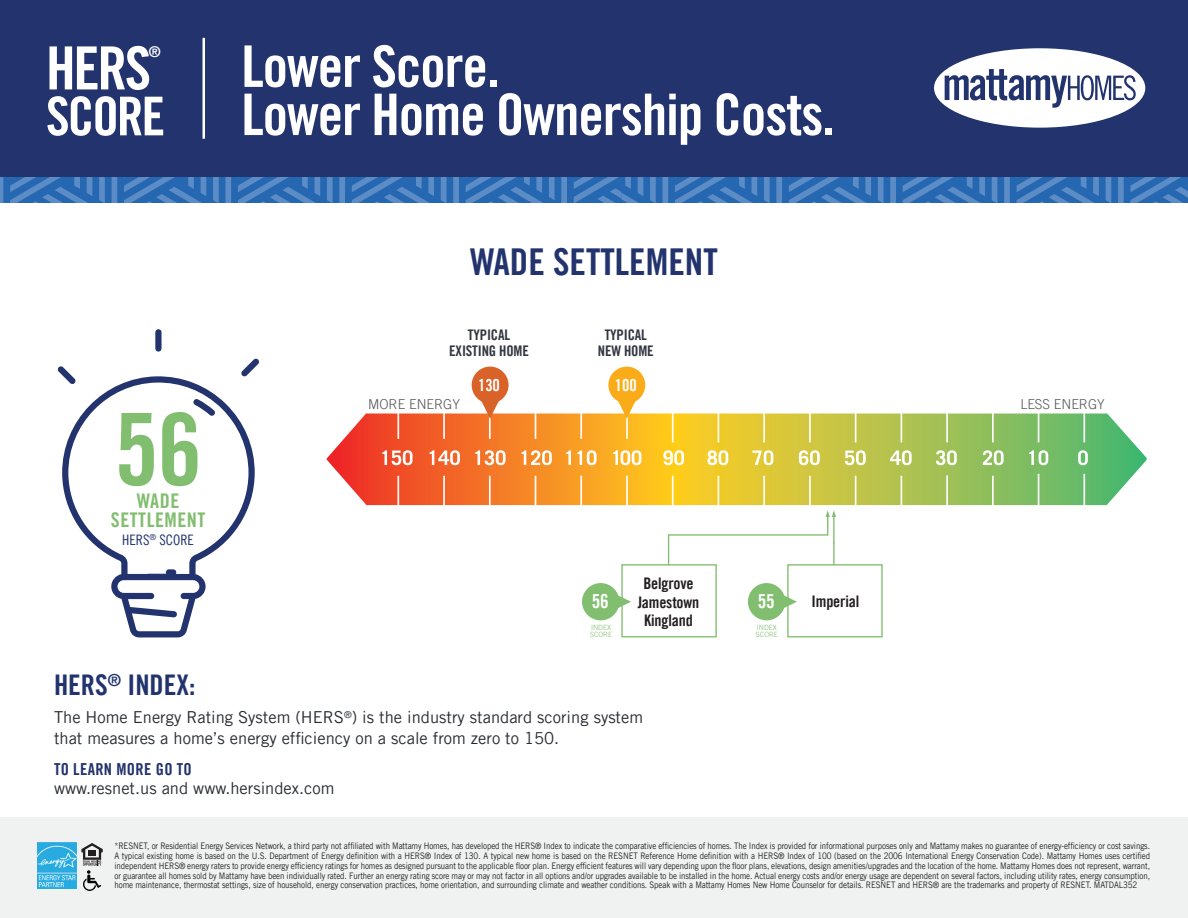
<style>
.page{position:relative;width:1188px;height:918px;background:#fff}
.page>*{position:absolute;margin:0;border:0;box-sizing:border-box;transform-origin:0 0}
.t1{font:100.05px "Trade Gothic LT Pro Bd Cn 20";color:#82be6f}
.t2{font:59.55px "Trade Gothic LT Pro Bd Cn 20";color:#fff}
.t3{font:57.3px/48.2px "Trade Gothic LT Pro Bd Cn 20";letter-spacing:-.02em;color:#fff}
.t4{font:53.55px "Trade Gothic LT Pro Bd Cn 20";letter-spacing:-.04em;color:#fff}
.t5{font:37.05px "Trade Gothic LT Pro Bd Cn 20";color:#22336d}
.t6{font:28.5px "Trade Gothic LT Pro Bd Cn 20";color:#22336d}
.t7{font:20.25px/19.2px "Trade Gothic LT Pro Bd Cn 20";letter-spacing:.025em;color:#82be6f;text-align:center}
.t8{font:19.35px "Trade Gothic LT Pro Bd Cn 20";color:#fff}
.t9{font:16.5px/21px "Trade Gothic LT Pro";color:#282c31}
.t10{font:16.5px "Trade Gothic LT Pro Bd Cn 20";letter-spacing:.02em;color:#22336d}
.t11{font:16.5px "Trade Gothic LT Pro Bd Cn 20";letter-spacing:-.01em;color:#fff}
.t12{font:15.9px/18px "Trade Gothic LT Pro Bd Cn 20";letter-spacing:-.01em;color:#231f20;text-align:center}
.t13{font:14.85px "Trade Gothic LT Pro Bd Cn 20";color:#fff}
.t14{font:14.7px/15.9px "Trade Gothic LT Pro Bd Cn 20";letter-spacing:-.01em;color:#323640;text-align:center}
.t15{font:14.4px "Trade Gothic LT Pro Cn 18";color:#22336d}
.t16{font:300 13.65px "Trade Gothic LT Pro";color:#55565a}
.t17{font:9px/9.8px "Trade Gothic LT Pro";letter-spacing:-.01em;color:#231f20;text-align:justify;scale:.88 1}
.t18{font:300 7.2px/7.2px "Trade Gothic LT Pro";color:#82be6f}
</style>
<div class="page">
<svg style="left:62px;top:376px;width:193px;height:261px"></svg>
<div style="left:155px;top:329px;width:7px;height:23px;background:#22336d;border-radius:3px"></div>
<svg style="left:58px;top:366px;width:18px;height:18px"></svg>
<svg style="left:241px;top:358px;width:18px;height:18px"></svg>
<div style="left:0;top:817px;width:1188px;height:101px;background:#f0f2f2"></div>
<svg style="left:81px;top:843px;width:22px;height:48px"></svg>
<img style="left:38px;top:843px;width:38px;height:45px">
<svg style="left:327px;top:414px;width:820px;height:91px"></svg>
<hr style="left:397px;top:476px;width:2px;height:29px;background:#fff">
<hr style="left:397px;top:413px;width:2px;height:26px;background:#fff">
<hr style="left:443px;top:413px;width:2px;height:26px;background:#fff">
<hr style="left:489px;top:413px;width:2px;height:26px;background:#fff">
<svg style="left:535px;top:414px;width:1px;height:25px"></svg>
<hr style="left:580px;top:413px;width:2px;height:26px;background:#fff">
<hr style="left:626px;top:413px;width:2px;height:26px;background:#fff">
<hr style="left:672px;top:413px;width:2px;height:29px;background:#fff">
<svg style="left:718px;top:414px;width:1px;height:28px"></svg>
<hr style="left:763px;top:413px;width:2px;height:29px;background:#fff">
<hr style="left:809px;top:413px;width:2px;height:29px;background:#fff">
<svg style="left:855px;top:414px;width:1px;height:28px"></svg>
<svg style="left:901px;top:414px;width:1px;height:28px"></svg>
<hr style="left:946px;top:413px;width:2px;height:29px;background:#fff">
<hr style="left:992px;top:413px;width:2px;height:29px;background:#fff">
<svg style="left:1038px;top:414px;width:1px;height:28px"></svg>
<hr style="left:1083px;top:413px;width:2px;height:29px;background:#fff">
<hr style="left:443px;top:476px;width:2px;height:29px;background:#fff">
<hr style="left:489px;top:476px;width:2px;height:29px;background:#fff">
<svg style="left:535px;top:476px;width:1px;height:29px"></svg>
<hr style="left:580px;top:476px;width:2px;height:29px;background:#fff">
<hr style="left:626px;top:476px;width:2px;height:29px;background:#fff">
<hr style="left:672px;top:476px;width:2px;height:29px;background:#fff">
<svg style="left:718px;top:476px;width:1px;height:29px"></svg>
<hr style="left:763px;top:476px;width:2px;height:29px;background:#fff">
<hr style="left:809px;top:476px;width:2px;height:29px;background:#fff">
<svg style="left:855px;top:476px;width:1px;height:29px"></svg>
<svg style="left:901px;top:476px;width:1px;height:29px"></svg>
<hr style="left:946px;top:475px;width:2px;height:30px;background:#fff">
<hr style="left:992px;top:476px;width:2px;height:29px;background:#fff">
<hr style="left:1038px;top:474px;width:1px;height:31px;background:#fff">
<hr style="left:1083px;top:474px;width:2px;height:31px;background:#fff">
<svg style="left:382px;top:450px;width:31px;height:15px"></svg>
<svg style="left:430px;top:450px;width:30px;height:15px"></svg>
<svg style="left:475px;top:450px;width:31px;height:15px"></svg>
<svg style="left:522px;top:450px;width:30px;height:15px"></svg>
<svg style="left:566px;top:450px;width:5px;height:15px"></svg>
<svg style="left:577px;top:450px;width:19px;height:15px"></svg>
<svg style="left:613px;top:450px;width:28px;height:15px"></svg>
<svg style="left:663px;top:450px;width:21px;height:15px"></svg>
<svg style="left:707px;top:450px;width:21px;height:15px"></svg>
<svg style="left:752px;top:450px;width:21px;height:15px"></svg>
<svg style="left:799px;top:450px;width:21px;height:15px"></svg>
<svg style="left:845px;top:450px;width:21px;height:15px"></svg>
<svg style="left:890px;top:450px;width:22px;height:15px"></svg>
<svg style="left:936px;top:450px;width:21px;height:15px"></svg>
<svg style="left:983px;top:450px;width:21px;height:15px"></svg>
<svg style="left:1029px;top:450px;width:19px;height:15px"></svg>
<svg style="left:1078px;top:450px;width:10px;height:15px"></svg>
<div style="left:472px;top:367px;width:37px;height:37px;background:#d96228;border-radius:50%"></div>
<svg style="left:478px;top:399px;width:24px;height:20px"></svg>
<div style="left:608px;top:367px;width:37px;height:37px;background:#faab1a;border-radius:50%"></div>
<svg style="left:615px;top:399px;width:24px;height:20px"></svg>
<hr style="left:669px;top:534px;width:159px;height:2px;background:#82be6f">
<div style="left:748px;top:583px;width:37px;height:37px;background:#82be6f;border-radius:50%"></div>
<svg style="left:780px;top:589px;width:17px;height:25px"></svg>
<div style="left:787px;top:564px;width:96px;height:73px;border:1px solid #82be6f"></div>
<hr style="left:833px;top:542px;width:2px;height:23px;background:#82be6f">
<div style="left:582px;top:583px;width:37px;height:37px;background:#82be6f;border-radius:50%"></div>
<svg style="left:614px;top:589px;width:17px;height:25px"></svg>
<div style="left:621px;top:564px;width:96px;height:73px;border:1px solid #82be6f"></div>
<hr style="left:668px;top:534px;width:1px;height:31px;background:#82be6f">
<hr style="left:833px;top:515px;width:2px;height:28px;background:#82be6f">
<svg style="left:826px;top:510px;width:10px;height:26px"></svg>
<div style="left:0;top:177px;width:598px;height:25px;background:#2667b2"></div>
<svg style="left:0;top:177px;width:3px;height:25px"></svg>
<svg style="left:10px;top:177px;width:107px;height:25px"></svg>
<svg style="left:124px;top:177px;width:107px;height:25px"></svg>
<svg style="left:238px;top:177px;width:107px;height:25px"></svg>
<svg style="left:352px;top:177px;width:107px;height:25px"></svg>
<svg style="left:466px;top:177px;width:101px;height:25px"></svg>
<div style="left:592px;top:177px;width:596px;height:25px;background:#2667b2"></div>
<svg style="left:574px;top:177px;width:94px;height:25px"></svg>
<svg style="left:675px;top:177px;width:107px;height:25px"></svg>
<svg style="left:789px;top:177px;width:107px;height:25px"></svg>
<svg style="left:903px;top:177px;width:107px;height:25px"></svg>
<svg style="left:1017px;top:177px;width:107px;height:25px"></svg>
<svg style="left:1130px;top:177px;width:58px;height:25px"></svg>
<div style="left:0;top:0;width:1188px;height:177px;background:#22336d"></div>
<svg style="left:934px;top:48px;width:211px;height:80px"></svg>
<hr style="left:203px;top:38px;width:2px;height:101px;background:#fff">
<h2 class="t2" style="left:46px;top:32px;width:107px">HERS</h2>
<h3 class="t13" style="left:149px;top:43px;width:13px">®</h3>
<h3 class="t4" style="left:46px;top:84px;width:121px">SCORE</h3>
<h3 class="t3" style="left:241px;top:42px;width:595px">Lower Score.<br>Lower Home Ownership Costs.</h3>
<h1 class="t1" style="left:114px;top:389px;width:89px">56</h1>
<h3 class="t7" style="left:111px;top:491px;width:96px">WADE<br>SETTLEMENT</h3>
<h3 class="t15" style="left:122px;top:531px;width:73px">HERS<sup>®</sup> SCORE</h3>
<h3 class="t5" style="left:470px;top:239px;width:249px">WADE SETTLEMENT</h3>
<h3 class="t14" style="left:449px;top:327px;width:81px">TYPICAL<br>EXISTING HOME</h3>
<h3 class="t11" style="left:478px;top:375px;width:23px">130</h3>
<h3 class="t14" style="left:598px;top:327px;width:57px">TYPICAL<br>NEW HOME</h3>
<h3 class="t11" style="left:615px;top:375px;width:23px">100</h3>
<h3 class="t16" style="left:368px;top:396px;width:93px">MORE ENERGY</h3>
<h3 class="t16" style="left:1021px;top:396px;width:86px">LESS ENERGY</h3>
<h3 class="t8" style="left:592px;top:589px;width:18px">56</h3>
<p class="t18" style="left:590px;top:623px;width:24px">INDEX<br>SCORE</p>
<h3 class="t12" style="left:638px;top:575px;width:63px">Belgrove<br>Jamestown<br>Kingland</h3>
<h3 class="t8" style="left:758px;top:589px;width:18px">55</h3>
<p class="t18" style="left:756px;top:623px;width:24px">INDEX<br>SCORE</p>
<h3 class="t12" style="left:812px;top:592px;width:49px">Imperial</h3>
<h3 class="t6" style="left:54px;top:668px;width:143px">HERS<sup>®</sup> INDEX:</h3>
<h3 class="t9" style="left:54px;top:707px;width:591px">The Home Energy Rating System (HERS<sup>®</sup>) is the industry standard scoring system that measures a home’s energy efficiency on a scale from zero to 150.</h3>
<h3 class="t10" style="left:54px;top:759px;width:139px">TO LEARN MORE GO TO</h3>
<h3 class="t9" style="left:54px;top:777px;width:282px">www.resnet.us and www.hersindex.com</h3>
<p class="t17" style="left:115px;top:841px;width:1178px">*RESNET, or Residential Energy Services Network, a third party not affiliated with Mattamy Homes, has developed the HERS® Index to indicate the comparative efficiencies of homes. The Index is provided for informational purposes only and Mattamy makes no guarantee of energy-efficiency or cost savings.<br>A typical existing home is based on the U.S. Department of Energy definition with a HERS® Index of 130. A typical new home is based on the RESNET Reference Home definition with a HERS® Index of 100 (based on the 2006 International Energy Conservation Code). Mattamy Homes uses certified independent HERS® energy raters to provide energy efficiency ratings for homes as designed pursuant to the applicable floor plan. Energy efficient features will vary depending upon the floor plans, elevations, design amenities/upgrades and the location of the home. Mattamy Homes does not represent, warrant, or guarantee all homes sold by Mattamy have been individually rated. Further an energy rating score may or may not factor in all options and/or upgrades available to be installed in the home. Actual energy costs and/or energy usage are dependent on several factors, including utility rates, energy consumption, home maintenance, thermostat settings, size of household, energy conservation practices, home orientation, and surrounding climate and weather conditions. Speak with a Mattamy Homes New Home Counselor for details. RESNET and HERS® are the trademarks and property of RESNET. MATDAL352</p>
</div>
